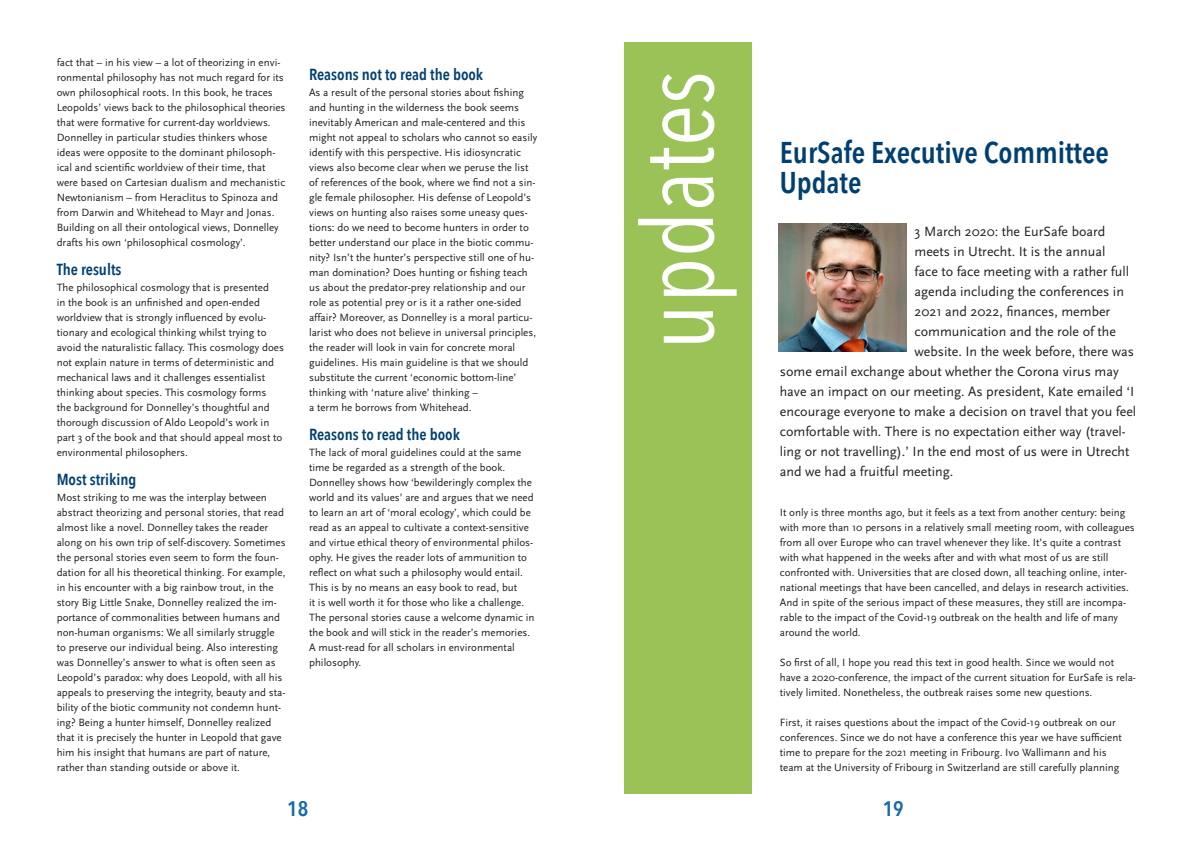
<style>
.page{position:relative;width:1191px;height:842px;background:#fff}
.page>*{position:absolute;margin:0;border:0;box-sizing:border-box;transform-origin:0 0}
.kop{font:99px "Avenir Next Condensed";color:#fff}
.KOP_DEF{font:600 30px/30px "Avenir Next Condensed";color:#004071}
.t1{font:600 21px "Avenir Next Condensed";color:#176aae}
.paragraaf{font:600 16px "Avenir Next Condensed";color:#004071}
.inleiding{font:14px "Scala Sans";color:#231f20}
.basis{font:11px/15px "Scala Sans";color:#231f20}
</style>
<div class="page">
<div style="left:624px;top:43px;width:127px;height:751px;background:#9ac257"></div>
<img style="left:778px;top:224px;width:128px;height:127px">
<p class="basis" style="left:57px;top:55px;width:230px">fact that – in his view – a lot of theorizing in envi&shy;ronmental philosophy has not much regard for its own philosophical roots. In this book, he traces Leopolds’ views back to the philosophical theories that were formative for current-day worldviews.<br>Donnelley in particular studies thinkers whose ideas were opposite to the dominant philosoph&shy;ical and scientific worldview of their time, that were based on Cartesian dualism and mechanistic Newtonianism – from Heraclitus to Spinoza and from Darwin and Whitehead to Mayr and Jonas.<br>Building on all their ontological views, Donnelley drafts his own ‘philosophical cosmology’.</p>
<p class="paragraaf" style="left:57px;top:256px;width:66px">The results</p>
<p class="basis" style="left:57px;top:280px;width:229px">The philosophical cosmology that is presented<br>in the book is an unfinished and open-ended worldview that is strongly influenced by evolu&shy;tionary and ecological thinking whilst trying to avoid the naturalistic fallacy. This cosmology does not explain nature in terms of deterministic and mechanical laws and it challenges essentialist thinking about species. This cosmology forms<br>the background for Donnelley’s thoughtful and thorough discussion of Aldo Leopold’s work in part 3 of the book and that should appeal most to environmental philosophers.</p>
<p class="paragraaf" style="left:57px;top:466px;width:81px">Most striking</p>
<p class="basis" style="left:57px;top:490px;width:230px">Most striking to me was the interplay between abstract theorizing and personal stories, that read almost like a novel. Donnelley takes the reader along on his own trip of self-discovery. Sometimes the personal stories even seem to form the foun&shy;dation for all his theoretical thinking. For example, in his encounter with a big rainbow trout, in the story Big Little Snake, Donnelley realized the im&shy;portance of commonalities between humans and non-human organisms: We all similarly struggle to preserve our individual being. Also interesting was Donnelley’s answer to what is often seen as Leopold’s paradox: why does Leopold, with all his appeals to preserving the integrity, beauty and sta&shy;bility of the biotic community not condemn hunt&shy;ing? Being a hunter himself, Donnelley realized that it is precisely the hunter in Leopold that gave him his insight that humans are part of nature, rather than standing outside or above it.</p>
<p class="paragraaf" style="left:309px;top:61px;width:176px">Reasons not to read the book</p>
<p class="basis" style="left:309px;top:85px;width:230px">As a result of the personal stories about fishing and hunting in the wilderness the book seems inevitably American and male-centered and this might not appeal to scholars who cannot so easily identify with this perspective. His idiosyncratic views also become clear when we peruse the list of references of the book, where we find not a sin&shy;gle female philosopher. His defense of Leopold’s views on hunting also raises some uneasy ques&shy;tions: do we need to become hunters in order to better understand our place in the biotic commu&shy;nity? Isn’t the hunter’s perspective still one of hu&shy;man domination? Does hunting or fishing teach us about the predator-prey relationship and our role as potential prey or is it a rather one-sided affair? Moreover, as Donnelley is a moral particu&shy;larist who does not believe in universal principles, the reader will look in vain for concrete moral guidelines. His main guideline is that we should substitute the current ‘economic bottom-line’ thinking with ‘nature alive’ thinking –</p>
<p class="basis" style="left:309px;top:400px;width:164px">a term he borrows from Whitehead.</p>
<p class="paragraaf" style="left:309px;top:421px;width:152px">Reasons to read the book</p>
<p class="basis" style="left:309px;top:445px;width:227px">The lack of moral guidelines could at the same time be regarded as a strength of the book.<br>Donnelley shows how ‘bewilderingly complex the world and its values’ are and argues that we need to learn an art of ‘moral ecology’, which could be read as an appeal to cultivate a context-sensitive and virtue ethical theory of environmental philos&shy;ophy. He gives the reader lots of ammunition to reflect on what such a philosophy would entail.<br>This is by no means an easy book to read, but<br>it is well worth it for those who like a challenge.<br>The personal stories cause a welcome dynamic in the book and will stick in the reader’s memories.<br>A must-read for all scholars in environmental philosophy.</p>
<p class="kop" style="left:593px;top:350px;width:281px;rotate:-90deg">updates</p>
<p class="KOP_DEF" style="left:780px;top:136px;width:330px">EurSafe Executive Committee<br>Update</p>
<p class="inleiding" style="left:914px;top:224px;width:192px">3 March 2020: the EurSafe board</p>
<p class="inleiding" style="left:914px;top:244px;width:192px">meets in Utrecht. It is the annual</p>
<p class="inleiding" style="left:914px;top:264px;width:216px">face to face meeting with a rather full</p>
<p class="inleiding" style="left:914px;top:284px;width:211px">agenda including the conferences in</p>
<p class="inleiding" style="left:914px;top:304px;width:197px">2021 and 2022, finances, member</p>
<p class="inleiding" style="left:914px;top:324px;width:203px">communication and the role of the</p>
<p class="inleiding" style="left:914px;top:344px;width:221px">website. In the week before, there was</p>
<p class="inleiding" style="left:780px;top:364px;width:340px">some email exchange about whether the Corona virus may</p>
<p class="inleiding" style="left:780px;top:384px;width:356px">have an impact on our meeting. As president, Kate emailed ‘I</p>
<p class="inleiding" style="left:780px;top:404px;width:358px">encourage everyone to make a decision on travel that you feel</p>
<p class="inleiding" style="left:780px;top:424px;width:347px">comfortable with. There is no expectation either way (travel-</p>
<p class="inleiding" style="left:780px;top:444px;width:351px">ling or not travelling).’ In the end most of us were in Utrecht</p>
<p class="inleiding" style="left:780px;top:464px;width:175px">and we had a fruitful meeting.</p>
<p class="basis" style="left:780px;top:505px;width:356px">It only is three months ago, but it feels as a text from another century: being with more than 10 persons in a relatively small meeting room, with colleagues from all over Europe who can travel whenever they like. It’s quite a contrast with what happened in the weeks after and with what most of us are still confronted with. Universities that are closed down, all teaching online, inter&shy;national meetings that have been cancelled, and delays in research activities.<br>And in spite of the serious impact of these measures, they still are incompa&shy;rable to the impact of the Covid-19 outbreak on the health and life of many around the world.</p>
<p class="basis" style="left:780px;top:655px;width:357px">So first of all, I hope you read this text in good health. Since we would not have a 2020-conference, the impact of the current situation for EurSafe is rela&shy;tively limited. Nonetheless, the outbreak raises some new questions.</p>
<p class="basis" style="left:780px;top:715px;width:343px">First, it raises questions about the impact of the Covid-19 outbreak on our conferences. Since we do not have a conference this year we have sufficient time to prepare for the 2021 meeting in Fribourg. Ivo Wallimann and his team at the University of Fribourg in Switzerland are still carefully planning</p>
<h3 class="t1" style="left:287px;top:791px;width:22px">18</h3>
<h3 class="t1" style="left:882px;top:791px;width:22px">19</h3>
</div>
